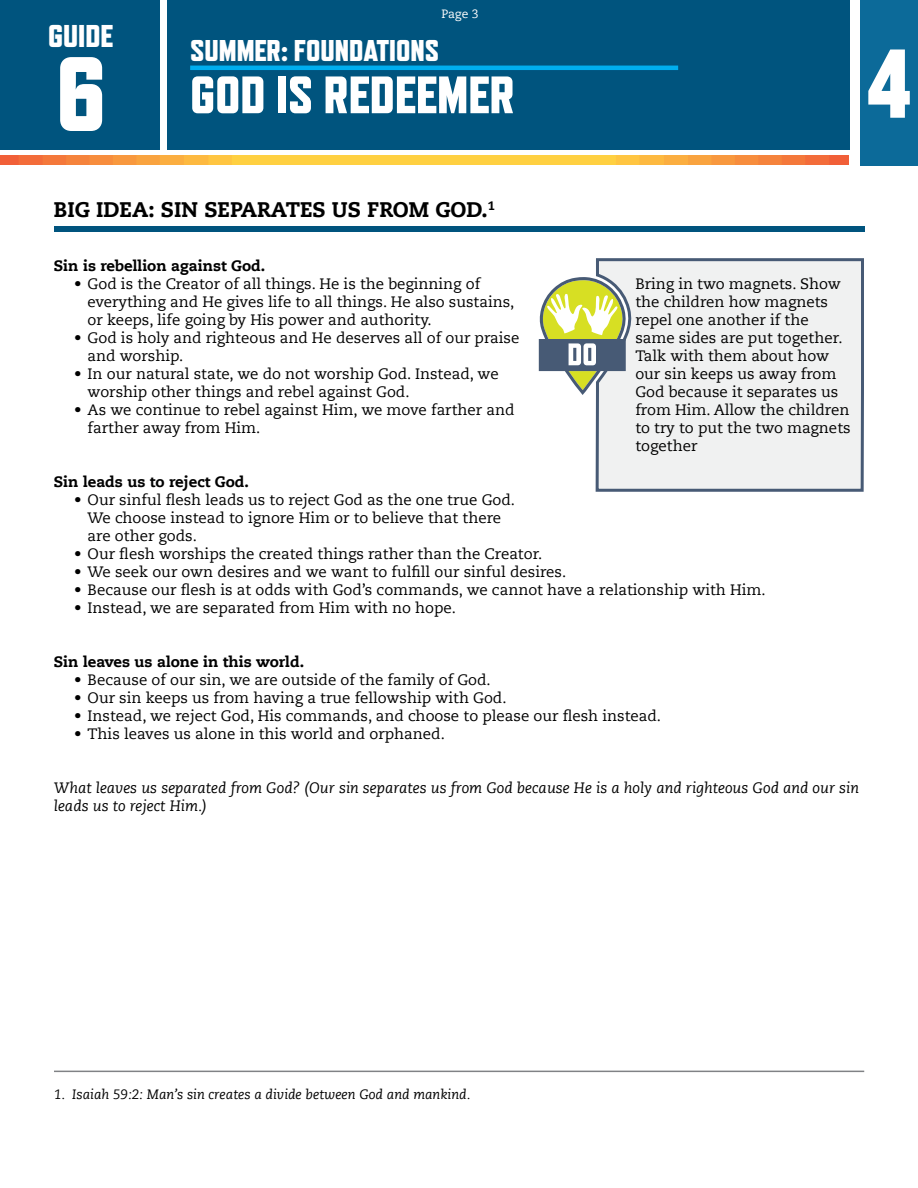
<style>
.page{position:relative;width:918px;height:1188px;background:#fff}
.page>*{position:absolute;margin:0;border:0;box-sizing:border-box;transform-origin:0 0}
.t1{font:800 105px "Refrigerator Deluxe";color:#fff}
.t2{font:800 97.5px "Refrigerator Deluxe";color:#fff}
.t3{font:800 52.5px "Refrigerator Deluxe";color:#fff}
.t4{font:800 31.5px "Refrigerator Deluxe";color:#fff}
.t5{font:800 30px "Refrigerator Deluxe";color:#fff}
.t6{font:800 21px "Caecilia LT Std";color:#000}
.t7{font:15px/18px "Caecilia LT Std";color:#000}
.t8{font:italic 15px/18px "Caecilia LT Std";color:#000}
.t9{font:800 15px "Caecilia LT Std";color:#000}
.t10{font:italic 13.5px "Caecilia LT Std";color:#000}
.t11{font:12px "Caecilia LT Std";color:#fff}
</style>
<div class="page">
<div style="left:0;top:0;width:160px;height:149px;background:#00547e"></div>
<div style="left:167px;top:0;width:682px;height:149px;background:#00547e"></div>
<hr style="left:190px;top:66px;width:488px;height:4px;background:#00aeef">
<svg style="left:0;top:155px;width:849px;height:9px;background:#fbae3e"></svg>
<div style="left:860px;top:0;width:58px;height:165px;background:#0c6a99"></div>
<div style="left:54px;top:226px;width:810px;height:6px;background:#00547e"></div>
<svg style="left:595px;top:258px;width:269px;height:234px"></svg>
<svg style="left:539px;top:277px;width:87px;height:118px"></svg>
<hr style="left:54px;top:1071px;width:810px;height:1px;background:#808285">
<h3 class="t4" style="left:48px;top:18px;width:67px">GUIDE</h3>
<h1 class="t1" style="left:56px;top:32px;width:52px">6</h1>
<p class="t11" style="left:442px;top:7px;width:38px">Page 3</p>
<h3 class="t5" style="left:190px;top:32px;width:250px">SUMMER: FOUNDATIONS</h3>
<h3 class="t3" style="left:190px;top:64px;width:326px">GOD IS REDEEMER</h3>
<h2 class="t2" style="left:865px;top:26px;width:49px">4</h2>
<h3 class="t6" style="left:54px;top:197px;width:443px">BIG IDEA: SIN SEPARATES US FROM GOD.<sup>1</sup></h3>
<p class="t9" style="left:54px;top:256px;width:213px">Sin is rebellion against God.</p>
<p class="t7" style="left:88px;top:275px;width:428px;text-indent:-14px">• God is the Creator of all things. He is the beginning of everything and He gives life to all things. He also sustains, or keeps, life going by His power and authority.</p>
<p class="t7" style="left:88px;top:329px;width:433px;text-indent:-14px">• God is holy and righteous and He deserves all of our praise and worship.</p>
<p class="t7" style="left:88px;top:365px;width:413px;text-indent:-14px">• In our natural state, we do not worship God. Instead, we worship other things and rebel against God.</p>
<p class="t7" style="left:88px;top:401px;width:428px;text-indent:-14px">• As we continue to rebel against Him, we move farther and farther away from Him.</p>
<p class="t9" style="left:54px;top:472px;width:197px">Sin leads us to reject God.</p>
<p class="t7" style="left:88px;top:491px;width:429px;text-indent:-14px">• Our sinful flesh leads us to reject God as the one true God.<br>We choose instead to ignore Him or to believe that there are other gods.</p>
<p class="t7" style="left:74px;top:545px;width:470px">• Our flesh worships the created things rather than the Creator.</p>
<p class="t7" style="left:74px;top:563px;width:494px">• We seek our own desires and we want to fulfill our sinful desires.</p>
<p class="t7" style="left:74px;top:581px;width:693px">• Because our flesh is at odds with God’s commands, we cannot have a relationship with Him.</p>
<p class="t7" style="left:74px;top:599px;width:383px">• Instead, we are separated from Him with no hope.</p>
<p class="t9" style="left:54px;top:652px;width:252px">Sin leaves us alone in this world.</p>
<p class="t7" style="left:74px;top:671px;width:418px">• Because of our sin, we are outside of the family of God.</p>
<p class="t7" style="left:74px;top:689px;width:434px">• Our sin keeps us from having a true fellowship with God.</p>
<p class="t7" style="left:74px;top:707px;width:588px">• Instead, we reject God, His commands, and choose to please our flesh instead.</p>
<p class="t7" style="left:74px;top:725px;width:372px">• This leaves us alone in this world and orphaned.</p>
<p class="t8" style="left:54px;top:779px;width:807px">What leaves us separated from God? (Our sin separates us from God because He is a holy and righteous God and our sin leads us to reject Him.)</p>
<p class="t7" style="left:635px;top:275px;width:217px">Bring in two magnets. Show the children how magnets repel one another if the same sides are put together.<br>Talk with them about how our sin keeps us away from<br>God because it separates us from Him. Allow the children to try to put the two magnets together</p>
<p class="t10" style="left:54px;top:1087px;width:418px">1. Isaiah 59:2: Man’s sin creates a divide between God and mankind.</p>
</div>
